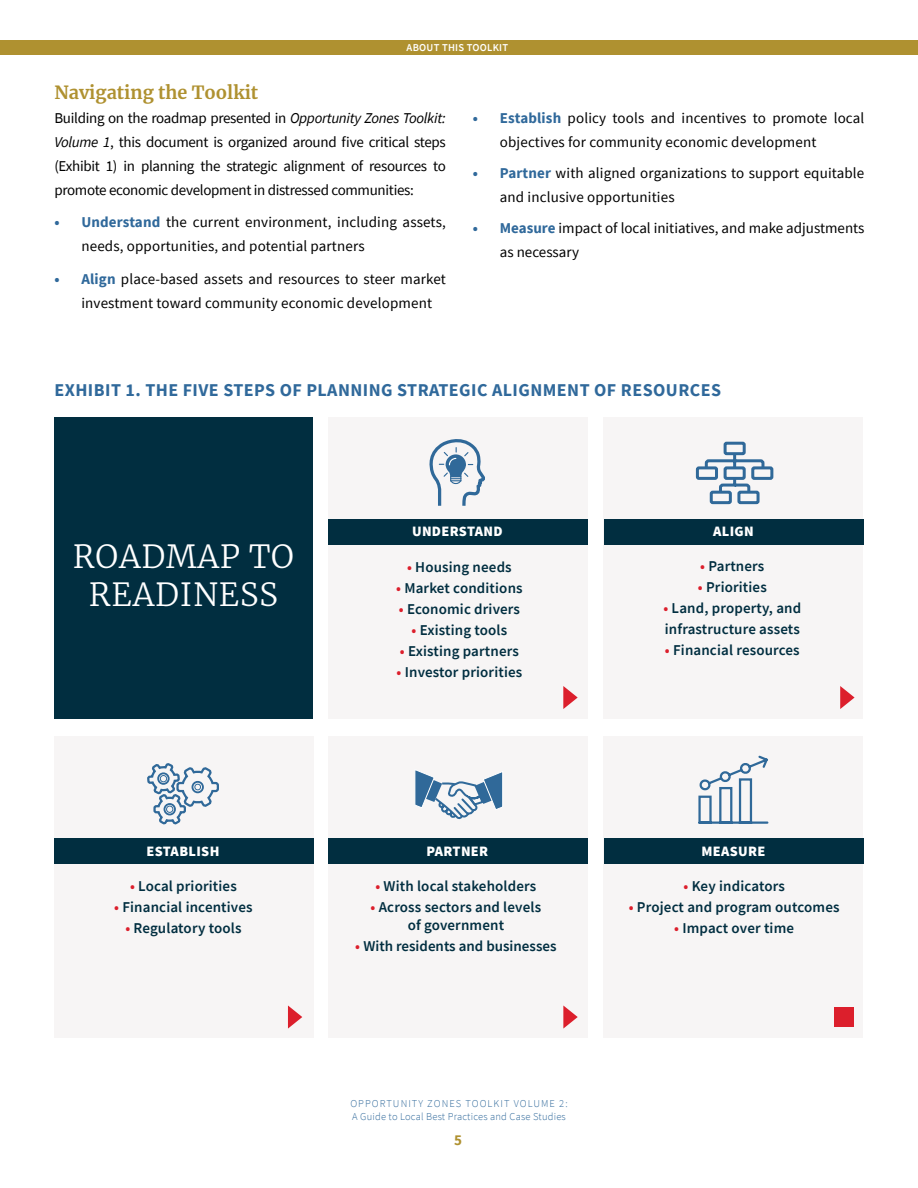
<style>
.page{position:relative;width:918px;height:1188px;background:#fff}
.page>*{position:absolute;margin:0;border:0;box-sizing:border-box;transform-origin:0 0}
.t1{font:300 31.5px/37.8px "Merriweather";letter-spacing:.025em;color:#fff;text-align:center}
.t2{font:700 18px "Source Sans Pro";letter-spacing:.025em;color:#30699b}
.t3{font:700 18px "Merriweather";color:#af9130}
.t4{font:15px/24px "Source Sans Pro";letter-spacing:.01em;color:#000}
.t5{font:600 15px/21px "Source Sans Pro";letter-spacing:.01em;color:#012e40}
.t6{font:700 15px "Source Sans Pro";color:#af9130}
.t7{font:900 14.25px "Source Sans Pro";letter-spacing:.025em;color:#fff}
.t8{font:300 10.5px/12.6px "Source Sans Pro";letter-spacing:.02em;color:#30699b}
.t9{font:600 10.5px "Source Sans Pro";letter-spacing:.025em;color:#fff}
.s1{font-style:italic}
.s2{font-weight:700;color:#30699b}
.s3{color:#dc1f2c}
</style>
<div class="page">
<div style="left:0;top:40px;width:918px;height:15px;background:#af9130"></div>
<div style="left:54px;top:417px;width:258px;height:302px;background:#012e40"></div>
<div style="left:328px;top:417px;width:260px;height:302px;background:#f7f5f5"></div>
<div style="left:603px;top:417px;width:260px;height:302px;background:#f7f5f5"></div>
<div style="left:54px;top:736px;width:260px;height:302px;background:#f7f5f5"></div>
<div style="left:328px;top:736px;width:260px;height:302px;background:#f7f5f5"></div>
<div style="left:603px;top:736px;width:260px;height:302px;background:#f7f5f5"></div>
<svg style="left:429px;top:439px;width:56px;height:67px"></svg>
<div style="left:328px;top:519px;width:260px;height:26px;background:#012e40"></div>
<svg style="left:563px;top:686px;width:15px;height:23px"></svg>
<div style="left:604px;top:519px;width:260px;height:26px;background:#012e40"></div>
<div style="left:328px;top:838px;width:260px;height:26px;background:#012e40"></div>
<div style="left:604px;top:838px;width:260px;height:26px;background:#012e40"></div>
<div style="left:54px;top:838px;width:259px;height:26px;background:#012e40"></div>
<svg style="left:840px;top:686px;width:15px;height:23px"></svg>
<svg style="left:563px;top:1006px;width:15px;height:23px"></svg>
<svg style="left:288px;top:1006px;width:14px;height:23px"></svg>
<svg style="left:415px;top:770px;width:88px;height:50px"></svg>
<div style="left:834px;top:1007px;width:20px;height:19px;background:#dc1f2c"></div>
<div style="left:696px;top:466px;width:22px;height:14px;border:3px solid #306999;border-radius:2px"></div>
<div style="left:710px;top:491px;width:22px;height:13px;border:3px solid #306999;border-radius:2px"></div>
<div style="left:737px;top:491px;width:23px;height:13px;border:3px solid #306999;border-radius:2px"></div>
<div style="left:724px;top:442px;width:22px;height:13px;border:3px solid #306999;border-radius:2px"></div>
<div style="left:751px;top:466px;width:22px;height:14px;border:3px solid #306999;border-radius:2px"></div>
<svg style="left:703px;top:451px;width:63px;height:44px"></svg>
<svg style="left:147px;top:763px;width:72px;height:62px"></svg>
<div style="left:164px;top:803px;width:12px;height:12px;border:2px solid #306999;border-radius:50%"></div>
<div style="left:192px;top:781px;width:12px;height:12px;border:2px solid #306999;border-radius:50%"></div>
<svg style="left:698px;top:755px;width:71px;height:69px"></svg>
<p class="t9" style="left:407px;top:41px;width:103px">ABOUT THIS TOOLKIT</p>
<p class="t3" style="left:54px;top:80px;width:205px">Navigating the Toolkit</p>
<p class="t4" style="left:54px;top:106px;width:393px;text-align:justify">Building on the roadmap presented in <span class="s1">Opportunity Zones Toolkit:<br>Volume 1</span>, this document is organized around five critical steps (Exhibit 1) in planning the strategic alignment of resources to promote economic development in distressed communities:</p>
<p class="t4" style="left:81px;top:210px;width:366px;text-indent:-27px"><span class="s2">• Understand</span> the current environment, including assets, needs, opportunities, and potential partners</p>
<p class="t4" style="left:81px;top:267px;width:366px;text-indent:-27px"><span class="s2">• Align</span> place-based assets and resources to steer market investment toward community economic development</p>
<p class="t4" style="left:500px;top:106px;width:366px;text-indent:-27px"><span class="s2">• Establish</span> policy tools and incentives to promote local objectives for community economic development</p>
<p class="t4" style="left:500px;top:161px;width:366px;text-indent:-27px"><span class="s2">• Partner</span> with aligned organizations to support equitable and inclusive opportunities</p>
<p class="t4" style="left:500px;top:216px;width:366px;text-indent:-27px"><span class="s2">• Measure</span> impact of local initiatives, and make adjustments as necessary</p>
<p class="t2" style="left:54px;top:378px;width:668px">EXHIBIT 1. THE FIVE STEPS OF PLANNING STRATEGIC ALIGNMENT OF RESOURCES</p>
<h1 class="t1" style="left:73px;top:537px;width:222px">ROADMAP TO<br>READINESS</h1>
<p class="t7" style="left:412px;top:522px;width:92px">UNDERSTAND</p>
<p class="t5" style="left:407px;top:556px;width:106px"><span class="s3">•</span> Housing needs</p>
<p class="t5" style="left:396px;top:577px;width:128px"><span class="s3">•</span> Market conditions</p>
<p class="t5" style="left:399px;top:598px;width:123px"><span class="s3">•</span> Economic drivers</p>
<p class="t5" style="left:412px;top:619px;width:97px"><span class="s3">•</span> Existing tools</p>
<p class="t5" style="left:400px;top:640px;width:120px"><span class="s3">•</span> Existing partners</p>
<p class="t5" style="left:397px;top:661px;width:127px"><span class="s3">•</span> Investor priorities</p>
<p class="t7" style="left:713px;top:522px;width:42px">ALIGN</p>
<p class="t5" style="left:700px;top:556px;width:66px"><span class="s3">•</span> Partners</p>
<p class="t5" style="left:698px;top:577px;width:70px"><span class="s3">•</span> Priorities</p>
<p class="t5" style="left:663px;top:598px;width:139px"><span class="s3">•</span> Land, property, and infrastructure assets</p>
<p class="t5" style="left:665px;top:640px;width:136px"><span class="s3">•</span> Financial resources</p>
<p class="t7" style="left:146px;top:841px;width:75px">ESTABLISH</p>
<p class="t7" style="left:427px;top:841px;width:63px">PARTNER</p>
<p class="t7" style="left:701px;top:841px;width:66px">MEASURE</p>
<p class="t5" style="left:130px;top:875px;width:108px"><span class="s3">•</span> Local priorities</p>
<p class="t5" style="left:114px;top:896px;width:140px"><span class="s3">•</span> Financial incentives</p>
<p class="t5" style="left:125px;top:917px;width:118px"><span class="s3">•</span> Regulatory tools</p>
<p class="t5" style="left:375px;top:875px;width:162px"><span class="s3">•</span> With local stakeholders</p>
<p class="t5" style="left:371px;top:898px;width:172px;line-height:18px;text-align:center"><span class="s3">•</span> Across sectors and levels of government</p>
<p class="t5" style="left:355px;top:935px;width:203px"><span class="s3">•</span> With residents and businesses</p>
<p class="t8" style="left:350px;top:1097px;width:219px">OPPORTUNITY ZONES TOOLKIT VOLUME 2:<br>A Guide to Local Best Practices and Case Studies</p>
<p class="t6" style="left:454px;top:1130px;width:9px">5</p>
<p class="t5" style="left:684px;top:875px;width:103px"><span class="s3">•</span> Key indicators</p>
<p class="t5" style="left:629px;top:896px;width:212px"><span class="s3">•</span> Project and program outcomes</p>
<p class="t5" style="left:674px;top:917px;width:121px"><span class="s3">•</span> Impact over time</p>
</div>
